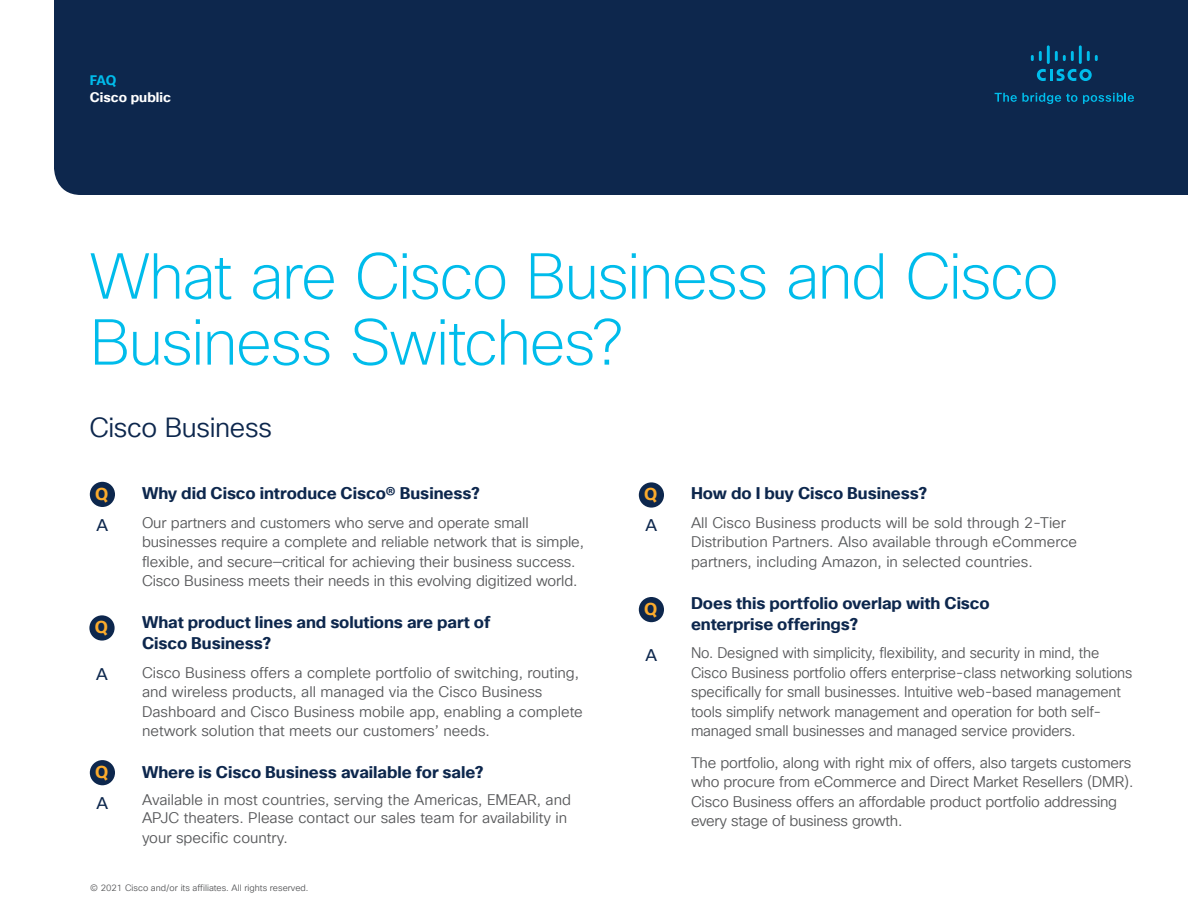
<style>
.page{position:relative;width:1188px;height:918px;background:#fff}
.page>*{position:absolute;margin:0;border:0;box-sizing:border-box;transform-origin:0 0}
.Title_Headline{font:200 63px/66px "Cisco Sans TT";letter-spacing:-.025em;color:#00bceb}
.Subhead2_Midnight_Bl{font:27px "Cisco Sans TT Light";letter-spacing:-.015em;color:#0d274d}
.Subhead2_Orange{font:700 16.8px "Cisco Sans TT";color:#fbab2c}
.Subhead3_Indigo{font:700 16.5px/21px "Cisco Sans TT";letter-spacing:-.005em;color:#0d274d}
.Subhead2_Orange-2{font:16.5px "Cisco Sans TT";color:#0d274d}
.Body{font:15px/19.5px "Cisco Sans TT Light";letter-spacing:-.01em;color:#57585a}
.Body-2{font:15px/19.5px "Cisco Sans TT Light";letter-spacing:-.01em;color:#57585a;scale:.96 1}
.Confidentiality{font:700 13.5px "Cisco Sans TT";color:#fff}
.Doc_Type{font:700 13.5px "Cisco Sans TT";color:#00bceb}
.Footer_white{font:9px "Cisco Sans TT Light";color:#57585a}
</style>
<div class="page">
<div style="left:54px;top:0;width:1134px;height:195px;background:#0d274d"></div>
<svg style="left:995px;top:93px;width:82px;height:11px"></svg>
<svg style="left:1083px;top:93px;width:51px;height:11px"></svg>
<svg style="left:1037px;top:69px;width:55px;height:12px"></svg>
<svg style="left:1031px;top:51px;width:11px;height:10px"></svg>
<hr style="left:1047px;top:45px;width:3px;height:19px;background:#00bdeb">
<svg style="left:1055px;top:51px;width:19px;height:10px"></svg>
<hr style="left:1079px;top:45px;width:3px;height:19px;background:#00bdeb">
<svg style="left:1087px;top:51px;width:11px;height:10px"></svg>
<div style="left:639px;top:482px;width:25px;height:26px;background:#0d274d;border-radius:50%"></div>
<div style="left:639px;top:597px;width:25px;height:25px;background:#0d274d;border-radius:50%"></div>
<div style="left:90px;top:482px;width:25px;height:25px;background:#0d274d;border-radius:50%"></div>
<div style="left:90px;top:760px;width:25px;height:25px;background:#0d274d;border-radius:50%"></div>
<div style="left:89px;top:615px;width:26px;height:26px;background:#0d274d;border-radius:50%"></div>
<p class="Doc_Type" style="left:90px;top:71px;width:28px">FAQ</p>
<p class="Confidentiality" style="left:90px;top:88px;width:83px">Cisco public</p>
<p class="Title_Headline" style="left:90px;top:246px;width:970px">What are Cisco Business and Cisco<br>Business Switches?</p>
<p class="Subhead2_Midnight_Bl" style="left:89px;top:410px;width:184px">Cisco Business</p>
<p class="Subhead2_Orange" style="left:95px;top:483px;width:15px">Q</p>
<p class="Subhead2_Orange-2" style="left:97px;top:514px;width:13px">A</p>
<p class="Subhead2_Orange" style="left:95px;top:616px;width:15px">Q</p>
<p class="Subhead2_Orange-2" style="left:96px;top:664px;width:13px">A</p>
<p class="Subhead2_Orange" style="left:95px;top:761px;width:15px">Q</p>
<p class="Subhead2_Orange-2" style="left:97px;top:792px;width:13px">A</p>
<p class="Subhead3_Indigo" style="left:142px;top:483px;width:339px">Why did Cisco introduce Cisco® Business?</p>
<p class="Body" style="left:142px;top:513px;width:444px">Our partners and customers who serve and operate small businesses require a complete and reliable network that is simple, flexible, and secure—critical for achieving their business success.<br>Cisco Business meets their needs in this evolving digitized world.</p>
<p class="Subhead3_Indigo" style="left:142px;top:612px;width:350px">What product lines and solutions are part of<br>Cisco Business?</p>
<p class="Body" style="left:142px;top:663px;width:442px">Cisco Business offers a complete portfolio of switching, routing, and wireless products, all managed via the Cisco Business Dashboard and Cisco Business mobile app, enabling a complete network solution that meets our customers’ needs.</p>
<p class="Subhead3_Indigo" style="left:142px;top:762px;width:343px">Where is Cisco Business available for sale?</p>
<p class="Body" style="left:142px;top:792px;width:430px;line-height:18px">Available in most countries, serving the Americas, EMEAR, and<br>APJC theaters. Please contact our sales team for availability in</p>
<p class="Body" style="left:142px;top:828px;width:147px">your specific country.</p>
<p class="Footer_white" style="left:90px;top:882px;width:220px">© 2021 Cisco and/or its affiliates. All rights reserved.</p>
<p class="Subhead2_Orange" style="left:644px;top:483px;width:15px">Q</p>
<p class="Subhead2_Orange-2" style="left:646px;top:514px;width:13px">A</p>
<p class="Subhead2_Orange" style="left:644px;top:598px;width:15px">Q</p>
<p class="Subhead2_Orange-2" style="left:646px;top:645px;width:13px">A</p>
<p class="Subhead3_Indigo" style="left:691px;top:483px;width:238px">How do I buy Cisco Business?</p>
<p class="Body" style="left:691px;top:513px;width:388px">All Cisco Business products will be sold through 2-Tier<br>Distribution Partners. Also available through eCommerce partners, including Amazon, in selected countries.</p>
<p class="Subhead3_Indigo" style="left:691px;top:593px;width:300px">Does this portfolio overlap with Cisco enterprise offerings?</p>
<p class="Body-2" style="left:691px;top:644px;width:461px">No. Designed with simplicity, flexibility, and security in mind, the Cisco Business portfolio offers enterprise-class networking solutions specifically for small businesses. Intuitive web-based management tools simplify network management and operation for both self&shy;managed small businesses and managed service providers.</p>
<p class="Body" style="left:691px;top:753px;width:444px">The portfolio, along with right mix of offers, also targets customers who procure from eCommerce and Direct Market Resellers (DMR).<br>Cisco Business offers an affordable product portfolio addressing every stage of business growth.</p>
</div>
